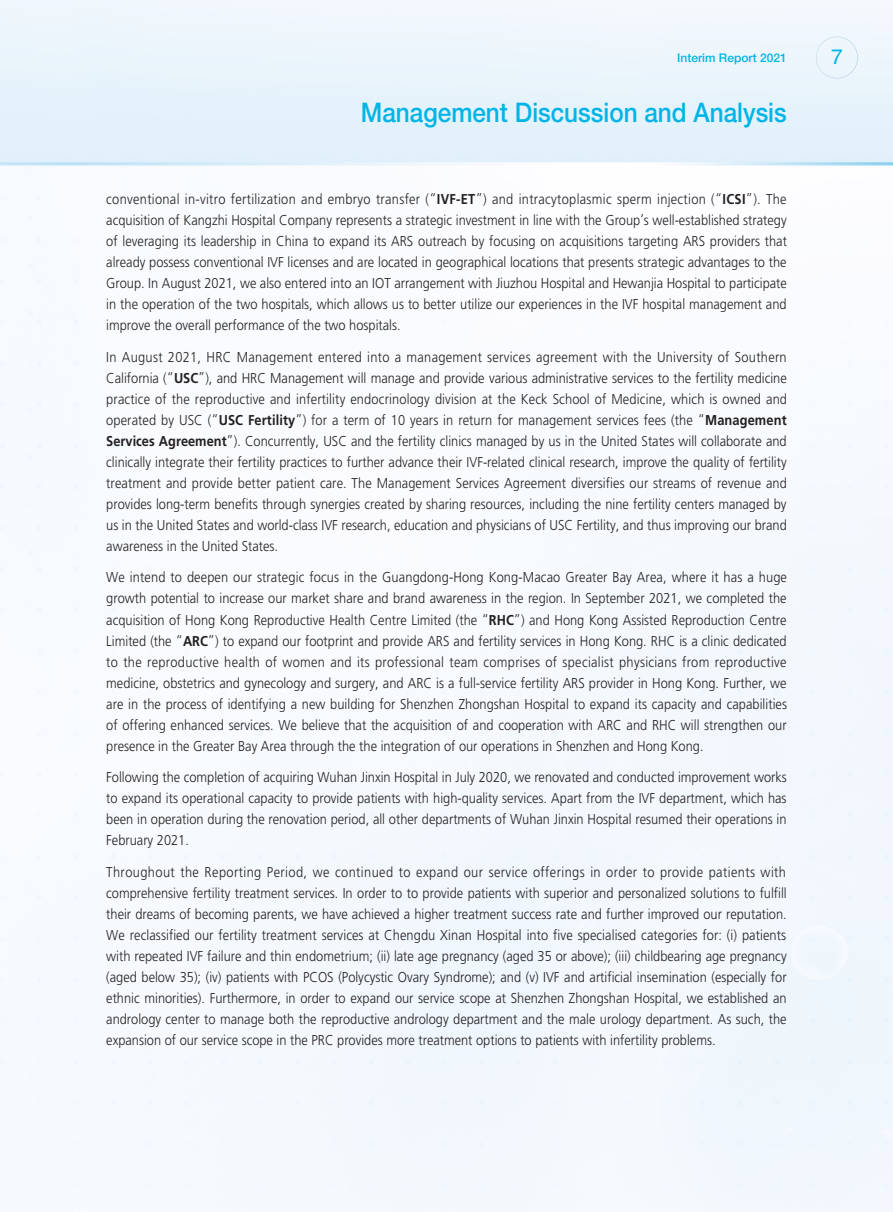
<style>
.page{position:relative;width:893px;height:1212px;background:#fff}
.page>*{position:absolute;margin:0;border:0;box-sizing:border-box;transform-origin:0 0}
.t1{font:500 27px "Helvetica Neue LT Std";color:#00b5e6;scale:.9 1}
.t2{font:21px "Helvetica LT Std";color:#00b5e6}
.t3{font:300 14.25px/21px "Frutiger LT Std";color:#231f20;text-align:justify;scale:.9 1}
.t4{font:500 12px "Helvetica Neue LT Std";color:#00b5e6}
.s1{font-weight:700}
</style>
<div class="page">
<svg style="left:816px;top:37px;width:42px;height:41px"></svg>
<p class="t4" style="left:677px;top:51px;width:111px">Interim Report 2021</p>
<h2 class="t2" style="left:831px;top:45px;width:13px">7</h2>
<h1 class="t1" style="left:361px;top:96px;width:475px">Management Discussion and Analysis</h1>
<p class="t3" style="left:106px;top:189px;width:758px">conventional in-vitro fertilization and embryo transfer (“<span class="s1">IVF-ET</span>”) and intracytoplasmic sperm injection (“<span class="s1">ICSI</span>”). The acquisition of Kangzhi Hospital Company represents a strategic investment in line with the Group’s well-established strategy of leveraging its leadership in China to expand its ARS outreach by focusing on acquisitions targeting ARS providers that already possess conventional IVF licenses and are located in geographical locations that presents strategic advantages to the Group. In August 2021, we also entered into an IOT arrangement with Jiuzhou Hospital and Hewanjia Hospital to participate in the operation of the two hospitals, which allows us to better utilize our experiences in the IVF hospital management and improve the overall performance of the two hospitals.</p>
<p class="t3" style="left:106px;top:347px;width:758px">In August 2021, HRC Management entered into a management services agreement with the University of Southern California (“<span class="s1">USC</span>”), and HRC Management will manage and provide various administrative services to the fertility medicine practice of the reproductive and infertility endocrinology division at the Keck School of Medicine, which is owned and operated by USC (“<span class="s1">USC Fertility</span>”) for a term of 10 years in return for management services fees (the “<span class="s1">Management Services Agreement</span>”). Concurrently, USC and the fertility clinics managed by us in the United States will collaborate and clinically integrate their fertility practices to further advance their IVF-related clinical research, improve the quality of fertility treatment and provide better patient care. The Management Services Agreement diversifies our streams of revenue and provides long-term benefits through synergies created by sharing resources, including the nine fertility centers managed by us in the United States and world-class IVF research, education and physicians of USC Fertility, and thus improving our brand awareness in the United States.</p>
<p class="t3" style="left:106px;top:567px;width:758px">We intend to deepen our strategic focus in the Guangdong-Hong Kong-Macao Greater Bay Area, where it has a huge growth potential to increase our market share and brand awareness in the region. In September 2021, we completed the acquisition of Hong Kong Reproductive Health Centre Limited (the “<span class="s1">RHC</span>”) and Hong Kong Assisted Reproduction Centre Limited (the “<span class="s1">ARC</span>”) to expand our footprint and provide ARS and fertility services in Hong Kong. RHC is a clinic dedicated to the reproductive health of women and its professional team comprises of specialist physicians from reproductive medicine, obstetrics and gynecology and surgery, and ARC is a full-service fertility ARS provider in Hong Kong. Further, we are in the process of identifying a new building for Shenzhen Zhongshan Hospital to expand its capacity and capabilities of offering enhanced services. We believe that the acquisition of and cooperation with ARC and RHC will strengthen our presence in the Greater Bay Area through the the integration of our operations in Shenzhen and Hong Kong.</p>
<p class="t3" style="left:106px;top:767px;width:758px">Following the completion of acquiring Wuhan Jinxin Hospital in July 2020, we renovated and conducted improvement works to expand its operational capacity to provide patients with high-quality services. Apart from the IVF department, which has been in operation during the renovation period, all other departments of Wuhan Jinxin Hospital resumed their operations in February 2021.</p>
<p class="t3" style="left:106px;top:862px;width:757px">Throughout the Reporting Period, we continued to expand our service offerings in order to provide patients with comprehensive fertility treatment services. In order to to provide patients with superior and personalized solutions to fulfill their dreams of becoming parents, we have achieved a higher treatment success rate and further improved our reputation.<br>We reclassified our fertility treatment services at Chengdu Xinan Hospital into five specialised categories for: (i) patients with repeated IVF failure and thin endometrium; (ii) late age pregnancy (aged 35 or above); (iii) childbearing age pregnancy (aged below 35); (iv) patients with PCOS (Polycystic Ovary Syndrome); and (v) IVF and artificial insemination (especially for ethnic minorities). Furthermore, in order to expand our service scope at Shenzhen Zhongshan Hospital, we established an andrology center to manage both the reproductive andrology department and the male urology department. As such, the expansion of our service scope in the PRC provides more treatment options to patients with infertility problems.</p>
</div>
